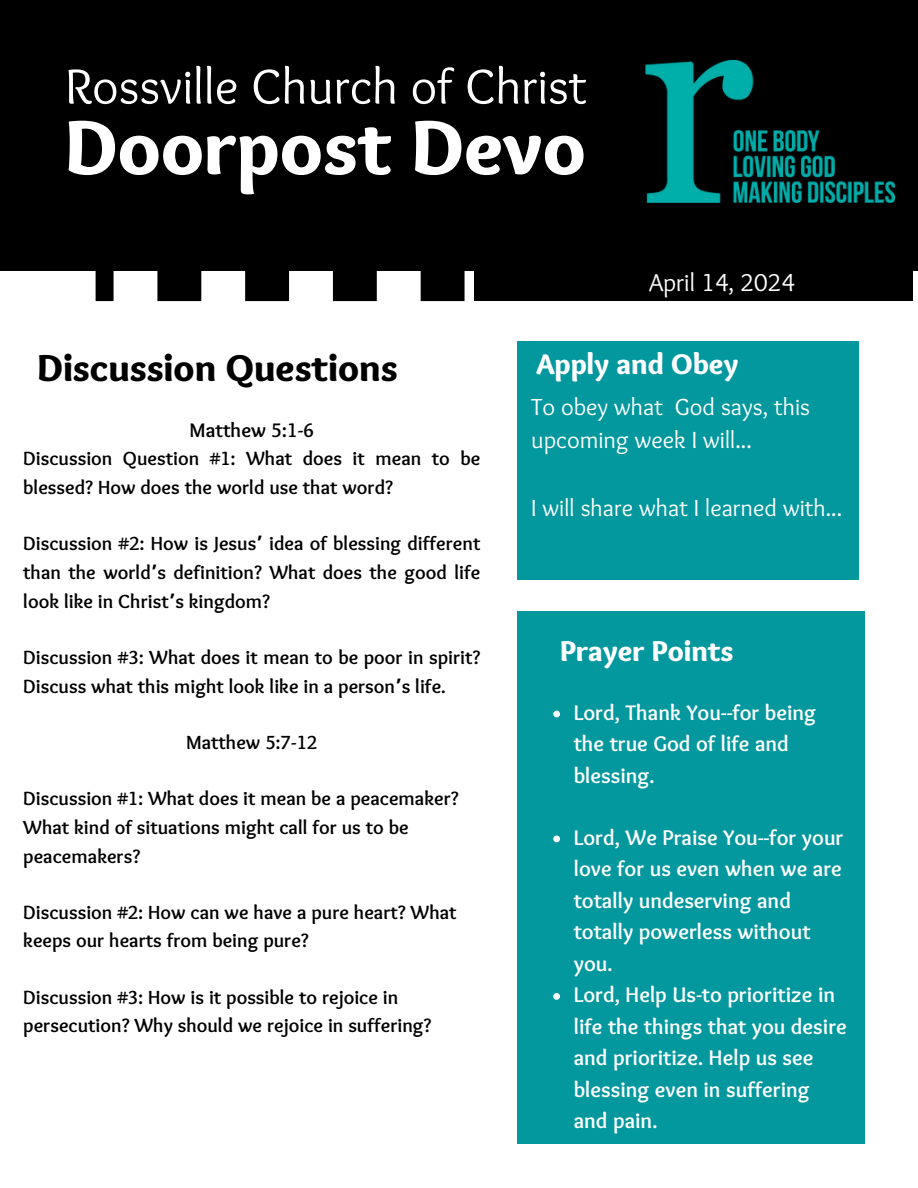
<style>
.page{position:relative;width:918px;height:1188px;background:#fff}
.page>*{position:absolute;margin:0;border:0;box-sizing:border-box;transform-origin:0 0}
.t1{font:900 79.65px "Sukar";color:#fff}
.t2{font:50.85px "Sukar";color:#fff}
.t3{font:900 38.85px "Sukar";color:#000}
.t4{font:900 29.7px "Sukar";color:#fff}
.t5{font:25.35px "Sukar";color:#fff}
.t6{font:24.15px/33.8px "Sukar";color:#fff}
.t7{font:700 22.05px/31.5px "Sukar";color:#fff}
.t8{font:700 20.4px "Sukar";color:#000}
.t9{font:700 19.8px/28.7px "Sukar";color:#000}
.s1{font-family:"Noto Sans Gurmukhi"}
</style>
<div class="page">
<div style="left:0;top:0;width:918px;height:271px;background:#000"></div>
<div style="left:517px;top:342px;width:341px;height:238px;background:#03989e"></div>
<div style="left:517px;top:612px;width:347px;height:532px;background:#03989e"></div>
<div style="left:474px;top:257px;width:439px;height:44px;background:#000"></div>
<svg style="left:96px;top:271px;width:369px;height:30px"></svg>
<img style="left:645px;top:61px;width:249px;height:141px">
<svg style="left:553px;top:711px;width:7px;height:6px"></svg>
<svg style="left:553px;top:836px;width:7px;height:6px"></svg>
<svg style="left:553px;top:993px;width:7px;height:7px"></svg>
<h1 class="t2" style="left:65px;top:57px;width:523px">Rossville Church of Christ</h1>
<p class="t1" style="left:65px;top:101px;width:522px">Doorpost Devo</p>
<p class="t5" style="left:649px;top:268px;width:147px">April 14, 2024</p>
<h5 class="t3" style="left:37px;top:346px;width:362px">Discussion Questions</h5>
<h3 class="t8" style="left:190px;top:418px;width:126px">Matthew 5:1-6</h3>
<p class="t9" style="left:23px;top:446px;width:459px">Discussion Question #1: What does it mean to be blessed? How does the world use that word?</p>
<p class="t9" style="left:23px;top:531px;width:459px;text-align:justify">Discussion #2: How is Jesus<span class="s1">’</span> idea of blessing different than the world<span class="s1">’</span>s definition? What does the good life look like in Christ<span class="s1">’</span>s kingdom?</p>
<p class="t9" style="left:23px;top:645px;width:459px">Discussion #3: What does it mean to be poor in spirit?<br>Discuss what this might look like in a person<span class="s1">’</span>s life.</p>
<p class="t9" style="left:186px;top:730px;width:133px">Matthew 5:7-12</p>
<p class="t9" style="left:23px;top:786px;width:437px">Discussion #1: What does it mean be a peacemaker?<br>What kind of situations might call for us to be peacemakers?</p>
<p class="t9" style="left:23px;top:900px;width:435px">Discussion #2: How can we have a pure heart? What keeps our hearts from being pure?</p>
<p class="t9" style="left:23px;top:985px;width:410px">Discussion #3: How is it possible to rejoice in persecution? Why should we rejoice in suffering?</p>
<h5 class="t4" style="left:536px;top:347px;width:204px">Apply and Obey</h5>
<p class="t6" style="left:531px;top:391px;width:280px">To obey what God says, this upcoming week I will...</p>
<h4 class="t6" style="left:531px;top:493px;width:313px">I will share what I learned with...</h4>
<p class="t4" style="left:560px;top:633px;width:175px">Prayer Points</p>
<h5 class="t7" style="left:574px;top:699px;width:244px">Lord, Thank You--for being the true God of life and blessing.</h5>
<h4 class="t7" style="left:574px;top:823px;width:271px">Lord, We Praise You--for your love for us even when we are totally undeserving and totally powerless without you.</h4>
<p class="t7" style="left:574px;top:981px;width:275px">Lord, Help Us-to prioritize in life the things that you desire and prioritize. Help us see blessing even in suffering and pain.</p>
</div>
